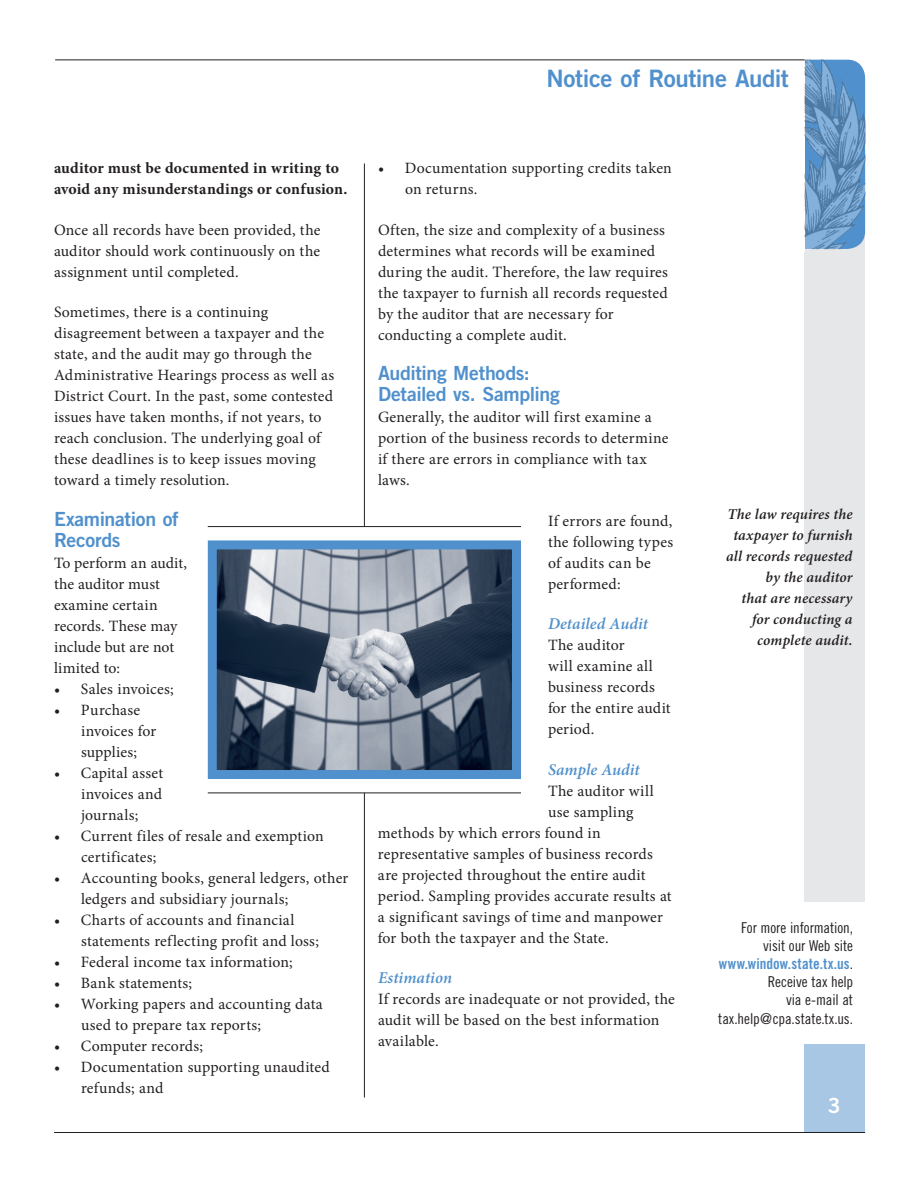
<style>
.page{position:relative;width:918px;height:1188px;background:#fff}
.page>*{position:absolute;margin:0;border:0;box-sizing:border-box;transform-origin:0 0}
.t1{font:24px "Trade Gothic LT Std Bd 2";letter-spacing:-.02em;color:#5090cc}
.t2{font:21px "Trade Gothic LT Std Bd 2";color:#fff}
.Subhead_2{font:19.5px/21px "Trade Gothic LT Std Bd 2";letter-spacing:-.015em;color:#5090cc}
.Subhead_3{font:italic 600 16.5px "Minion Pro";letter-spacing:.005em;color:#5090cc}
.Body{font:15.75px/21px "Minion Pro";letter-spacing:.01em;color:#231f20}
.Body_-_Bullet{font:15.75px/21px "Minion Pro";letter-spacing:.01em;color:#231f20}
.Body-2{font:700 15.75px/21px "Minion Pro";letter-spacing:.01em;color:#231f20}
.t3{font:italic 600 15px/21px "Minion Pro";letter-spacing:.005em;color:#231f20;text-align:right}
.t4{font:15px/18.1px "Trade Gothic Cond Eighteen";letter-spacing:-.005em;color:#231f20;text-align:right}
.t5{font:15px "Trade Gothic Bold Cond Twenty";letter-spacing:.01em;color:#5090cc}
.s1{font-family:"Trade Gothic Cond Eighteen";color:#231f20}
</style>
<div class="page">
<div style="left:805px;top:137px;width:60px;height:765px;background:#e6e7e9"></div>
<div style="left:805px;top:1044px;width:60px;height:89px;background:#a7c7e5"></div>
<hr style="left:55px;top:60px;width:750px;height:1px;background:#231f20">
<hr style="left:54px;top:1132px;width:811px;height:1px;background:#231f20">
<img style="left:805px;top:60px;width:60px;height:189px">
<img style="left:218px;top:550px;width:293px;height:219px">
<div style="left:208px;top:540px;width:313px;height:239px;border:9px solid #5090cc"></div>
<hr style="left:208px;top:526px;width:313px;height:1px;background:#231f20">
<hr style="left:364px;top:164px;width:1px;height:363px;background:#231f20">
<hr style="left:208px;top:793px;width:313px;height:1px;background:#231f20">
<hr style="left:364px;top:793px;width:1px;height:304px;background:#231f20">
<h1 class="t1" style="left:546px;top:63px;width:244px">Notice of Routine Audit</h1>
<p class="Body-2" style="left:54px;top:158px;width:295px">auditor must be documented in writing to avoid any misunderstandings or confusion.</p>
<p class="Body" style="left:54px;top:219px;width:268px;text-align:justify">Once all records have been provided, the auditor should work continuously on the assignment until completed.</p>
<p class="Body" style="left:54px;top:302px;width:282px">Sometimes, there is a continuing disagreement between a taxpayer and the state, and the audit may go through the Administrative Hearings process as well as District Court. In the past, some contested issues have taken months, if not years, to reach conclusion. The underlying goal of these deadlines is to keep issues moving toward a timely resolution.</p>
<p class="Subhead_2" style="left:54px;top:508px;width:126px">Examination of<br>Records</p>
<p class="Body" style="left:54px;top:552px;width:134px">To perform an audit, the auditor must examine certain records. These may include but are not limited to:</p>
<p class="Body_-_Bullet" style="left:54px;top:678px;width:121px">• Sales invoices;</p>
<p class="Body_-_Bullet" style="left:81px;top:699px;width:77px;text-indent:-27px">• Purchase invoices for supplies;</p>
<p class="Body_-_Bullet" style="left:81px;top:762px;width:84px;text-align:justify;text-indent:-27px">• Capital asset invoices and journals;</p>
<p class="Body_-_Bullet" style="left:81px;top:825px;width:244px;text-indent:-27px">• Current files of resale and exemption certificates;</p>
<p class="Body_-_Bullet" style="left:81px;top:867px;width:269px;text-indent:-27px">• Accounting books, general ledgers, other ledgers and subsidiary journals;</p>
<p class="Body_-_Bullet" style="left:81px;top:909px;width:239px;text-indent:-27px">• Charts of accounts and financial statements reflecting profit and loss;</p>
<p class="Body_-_Bullet" style="left:54px;top:951px;width:240px">• Federal income tax information;</p>
<p class="Body_-_Bullet" style="left:54px;top:972px;width:140px">• Bank statements;</p>
<p class="Body_-_Bullet" style="left:81px;top:993px;width:243px;text-indent:-27px">• Working papers and accounting data used to prepare tax reports;</p>
<p class="Body_-_Bullet" style="left:54px;top:1035px;width:151px">• Computer records;</p>
<p class="Body_-_Bullet" style="left:81px;top:1056px;width:250px;text-indent:-27px">• Documentation supporting unaudited refunds; and</p>
<p class="Body_-_Bullet" style="left:405px;top:158px;width:268px;text-indent:-27px">• Documentation supporting credits taken on returns.</p>
<p class="Body" style="left:378px;top:220px;width:292px">Often, the size and complexity of a business determines what records will be examined during the audit. Therefore, the law requires the taxpayer to furnish all records requested by the auditor that are necessary for conducting a complete audit.</p>
<p class="Subhead_2" style="left:378px;top:363px;width:183px">Auditing Methods:<br>Detailed vs. Sampling</p>
<p class="Body" style="left:378px;top:407px;width:292px">Generally, the auditor will first examine a portion of the business records to determine if there are errors in compliance with tax laws.</p>
<p class="Body" style="left:548px;top:510px;width:127px">If errors are found, the following types of audits can be performed:</p>
<p class="Subhead_3" style="left:548px;top:613px;width:102px">Detailed Audit</p>
<p class="Body" style="left:548px;top:635px;width:124px">The auditor<br>will examine all business records for the entire audit period.</p>
<p class="Subhead_3" style="left:548px;top:758px;width:93px">Sample Audit</p>
<p class="Body" style="left:548px;top:781px;width:107px">The auditor will</p>
<p class="Body" style="left:548px;top:801px;width:87px">use sampling</p>
<p class="Body" style="left:378px;top:822px;width:224px">methods by which errors found in</p>
<p class="Body" style="left:378px;top:843px;width:276px">representative samples of business records</p>
<p class="Body" style="left:378px;top:864px;width:269px">are projected throughout the entire audit</p>
<p class="Body" style="left:378px;top:885px;width:295px">period. Sampling provides accurate results at</p>
<p class="Body" style="left:378px;top:906px;width:286px">a significant savings of time and manpower</p>
<p class="Body" style="left:378px;top:927px;width:232px">for both the taxpayer and the State.</p>
<p class="Subhead_3" style="left:378px;top:967px;width:76px">Estimation</p>
<p class="Body" style="left:378px;top:989px;width:298px">If records are inadequate or not provided, the audit will be based on the best information available.</p>
<p class="t3" style="left:726px;top:504px;width:128px">The law requires the taxpayer to furnish all records requested by the auditor<br>that are necessary for conducting a complete audit.</p>
<p class="t4" style="left:741px;top:919px;width:114px">For more information, visit our Web site</p>
<p class="t5" style="left:719px;top:955px;width:136px">www.window.state.tx.us<span class="s1">.</span></p>
<p class="t4" style="left:718px;top:973px;width:136px">Receive tax help<br>via e-mail at tax.help@cpa.state.tx.us.</p>
<h2 class="t2" style="left:828px;top:1093px;width:14px">3</h2>
</div>
